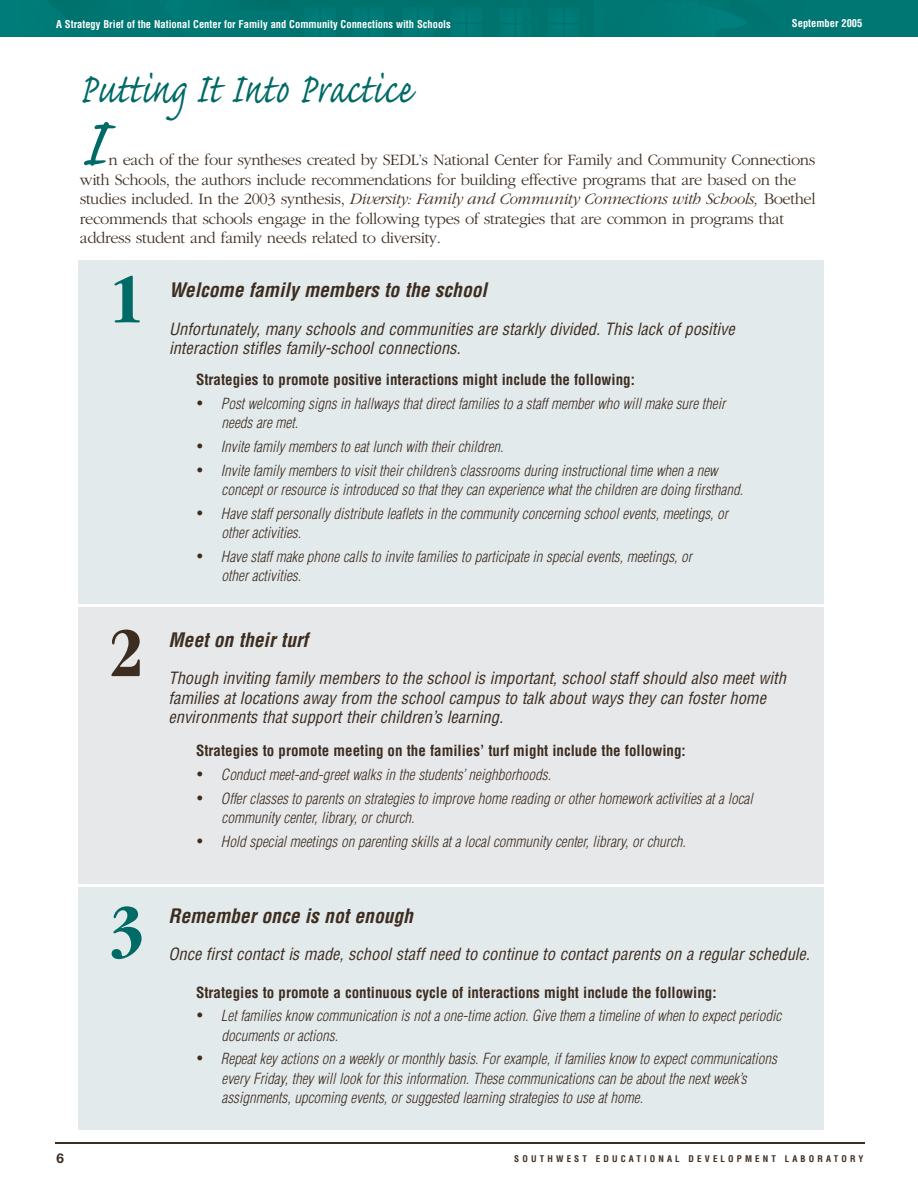
<style>
.page{position:relative;width:918px;height:1188px;background:#fff}
.page>*{position:absolute;margin:0;border:0;box-sizing:border-box;transform-origin:0 0}
.t1{font:90px "Caflisch Script MM 406";color:#006a67}
.t2{font:700 condensed 72.45px "Garamond";color:#006a67}
.t3{font:700 condensed 72.45px "Garamond";color:#3d2d21}
.t4{font:54px "Caflisch Script MM 406";letter-spacing:.015em;color:#006a67;scale:.8 1}
.t5{font:italic 700 condensed 19.5px "Helvetica";color:#3d2d21}
.t6{font:italic condensed 16.5px/19.5px "Helvetica";color:#3d2d21}
.t7{font:300 16.5px/19.5px "Garamond";letter-spacing:-.025em;color:#3d2d21}
.t8{font:italic 300 condensed 15px/19.5px "Helvetica";color:#3d2d21}
.t9{font:700 condensed 15px "Helvetica";color:#3d2d21}
.t10{font:700 13.5px "Helvetica Neue";color:#3d2d21}
.t11{font:700 condensed 10.5px "Helvetica";color:#fff}
.t12{font:700 condensed 9px "Helvetica";letter-spacing:.35em;color:#3d2d21}
.s1{font-style:italic}
</style>
<div class="page">
<hr style="left:55px;top:1142px;width:810px;height:2px;background:#3d2d21">
<div style="left:0;top:0;width:917px;height:37px;background:#007773"></div>
<hr style="left:917px;top:0;width:1px;height:37px;background:#207977">
<div style="left:78px;top:606px;width:746px;height:292px;background:#e6e8e9"></div>
<div style="left:78px;top:260px;width:746px;height:346px;background:#e3eaeb"></div>
<div style="left:78px;top:884px;width:746px;height:245px;background:#e3eaeb"></div>
<hr style="left:78px;top:604px;width:746px;height:3px;background:#fff">
<hr style="left:78px;top:884px;width:746px;height:3px;background:#fff">
<p class="t11" style="left:56px;top:17px;width:396px">A Strategy Brief of the National Center for Family and Community Connections with Schools</p>
<p class="t11" style="left:792px;top:17px;width:72px">September 2005</p>
<h3 class="t4" style="left:80px;top:61px;width:416px">Putting It Into Practice</h3>
<h1 class="t1" style="left:80px;top:98px;width:27px">I</h1>
<p class="t7" style="left:80px;top:150px;width:737px;text-indent:29px">n each of the four syntheses created by SEDL’s National Center for Family and Community Connections with Schools, the authors include recommendations for building effective programs that are based on the studies included. In the 2003 synthesis, <span class="s1">Diversity: Family and Community Connections with Schools,</span> Boethel recommends that schools engage in the following types of strategies that are common in programs that address student and family needs related to diversity.</p>
<h2 class="t2" style="left:109px;top:258px;width:38px">1</h2>
<h3 class="t5" style="left:169px;top:278px;width:319px">Welcome family members to the school</h3>
<p class="t6" style="left:169px;top:319px;width:567px">Unfortunately, many schools and communities are starkly divided. This lack of positive interaction stifles family-school connections.</p>
<p class="t9" style="left:196px;top:370px;width:440px">Strategies to promote positive interactions might include the following:</p>
<p class="t8" style="left:222px;top:393px;width:505px;text-indent:-26px">✓ Post welcoming signs in hallways that direct families to a staff member who will make sure their needs are met.</p>
<p class="t8" style="left:196px;top:437px;width:309px">✓ Invite family members to eat lunch with their children.</p>
<p class="t8" style="left:222px;top:460px;width:523px;text-indent:-26px">✓ Invite family members to visit their children’s classrooms during instructional time when a new concept or resource is introduced so that they can experience what the children are doing firsthand.</p>
<p class="t8" style="left:222px;top:503px;width:508px;text-indent:-26px">✓ Have staff personally distribute leaflets in the community concerning school events, meetings, or other activities.</p>
<p class="t8" style="left:222px;top:547px;width:472px;text-indent:-26px">✓ Have staff make phone calls to invite families to participate in special events, meetings, or other activities.</p>
<h2 class="t3" style="left:109px;top:612px;width:38px">2</h2>
<h3 class="t5" style="left:168px;top:627px;width:141px">Meet on their turf</h3>
<p class="t6" style="left:168px;top:668px;width:619px">Though inviting family members to the school is important, school staff should also meet with families at locations away from the school campus to talk about ways they can foster home environments that support their children’s learning.</p>
<h2 class="t2" style="left:109px;top:889px;width:38px">3</h2>
<p class="t9" style="left:196px;top:741px;width:491px">Strategies to promote meeting on the families’ turf might include the following:</p>
<p class="t8" style="left:196px;top:765px;width:356px">✓ Conduct meet-and-greet walks in the students’ neighborhoods.</p>
<p class="t8" style="left:222px;top:788px;width:533px;text-indent:-26px">✓ Offer classes to parents on strategies to improve home reading or other homework activities at a local community center, library, or church.</p>
<p class="t8" style="left:196px;top:832px;width:491px">✓ Hold special meetings on parenting skills at a local community center, library, or church.</p>
<h3 class="t5" style="left:168px;top:904px;width:246px">Remember once is not enough</h3>
<p class="t6" style="left:168px;top:945px;width:643px">Once first contact is made, school staff need to continue to contact parents on a regular schedule.</p>
<p class="t9" style="left:196px;top:983px;width:522px">Strategies to promote a continuous cycle of interactions might include the following:</p>
<p class="t8" style="left:222px;top:1006px;width:561px;text-indent:-26px">✓ Let families know communication is not a one-time action. Give them a timeline of when to expect periodic documents or actions.</p>
<p class="t8" style="left:222px;top:1049px;width:557px;text-indent:-26px">✓ Repeat key actions on a weekly or monthly basis. For example, if families know to expect communications every Friday, they will look for this information. These communications can be about the next week’s assignments, upcoming events, or suggested learning strategies to use at home.</p>
<p class="t10" style="left:57px;top:1149px;width:9px">6</p>
<p class="t12" style="left:514px;top:1153px;width:351px">SOUTHWEST EDUCATIONAL DEVELOPMENT LABORATORY</p>
</div>
